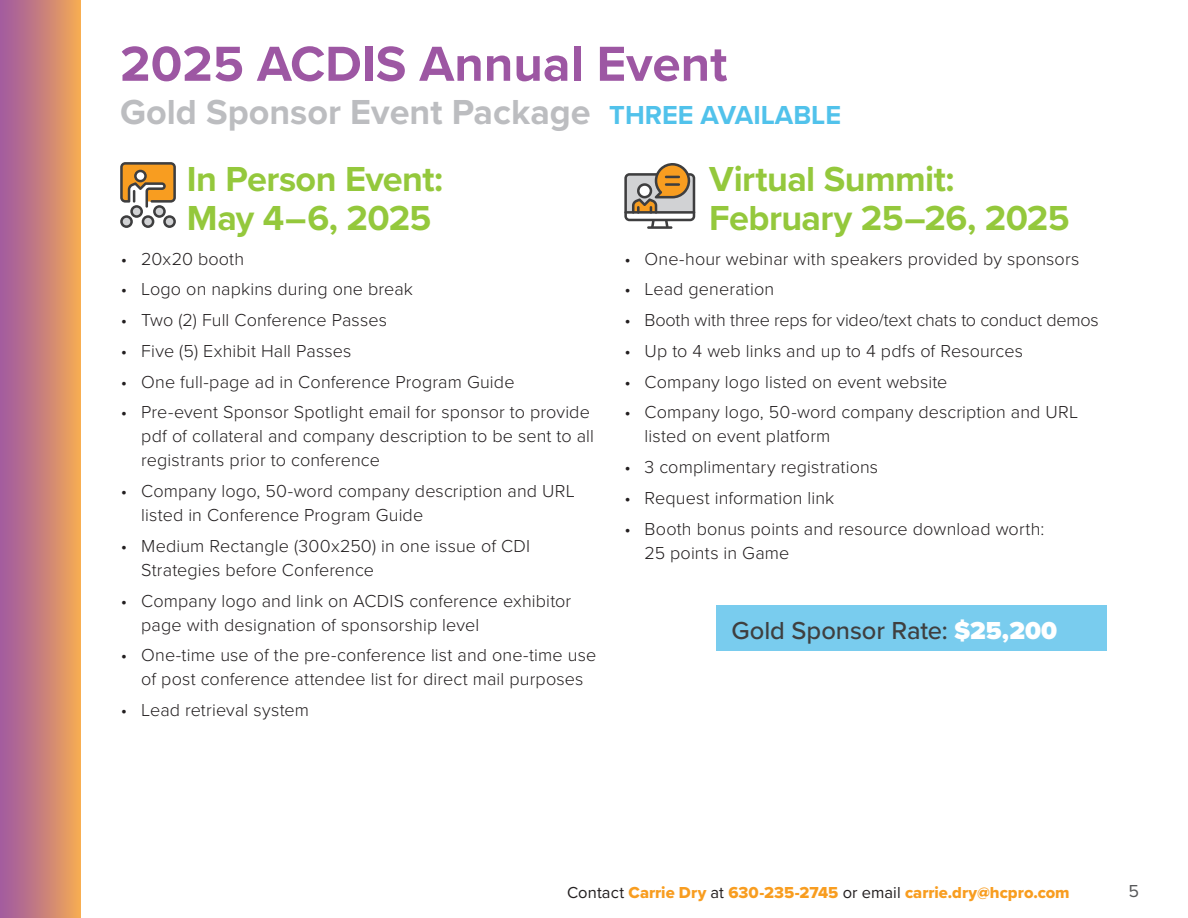
<style>
.page{position:relative;width:1188px;height:918px;background:#fff}
.page>*{position:absolute;margin:0;border:0;box-sizing:border-box;transform-origin:0 0}
.t1{font:700 51px "Proxima Nova";color:#9d57a3}
.t2{font:700 36px/39px "Proxima Nova";letter-spacing:-.015em;color:#94c83c}
.t3{font:700 36px "Proxima Nova";color:#bcbdc0}
.t4{font:500 25.5px "Proxima Nova";color:#3f3f3f}
.t5{font:300 18px/24px "Proxima Nova";letter-spacing:.005em;color:#231f20}
.t6{font:300 18px "Proxima Nova";letter-spacing:-.015em;color:#231f20}
.t7{font:18px "Proxima Nova";color:#57585a}
.t8{font:16.5px "Proxima Nova Extrabld";color:#f89d20}
.s1{font-size:27px;color:#51c2eb}
.s2{font-weight:900;color:#fff}
.s3{font-family:"Proxima Nova";color:#231f20}
</style>
<div class="page">
<div style="left:0;top:0;width:81px;height:918px;background:linear-gradient(to right,#9e57a3,#f3a955)"></div>
<svg style="left:120px;top:162px;width:56px;height:66px"></svg>
<div style="left:717px;top:606px;width:390px;height:45px;background:#79ccee"></div>
<hr style="left:647px;top:226px;width:25px;height:3px;background:#3e3e3f">
<svg style="left:624px;top:163px;width:71px;height:65px"></svg>
<p class="t1" style="left:120px;top:26px;width:609px">2025 ACDIS Annual Event</p>
<p class="t3" style="left:120px;top:85px;width:723px">Gold Sponsor Event Package <span class="s1">THREE AVAILABLE</span></p>
<p class="t2" style="left:187px;top:158px;width:258px">In Person Event:</p>
<p class="t2" style="left:187px;top:197px;width:246px">May 4–6, 2025</p>
<p class="t2" style="left:709px;top:159px;width:362px">Virtual Summit:<br>February 25–26, 2025</p>
<p class="t5" style="left:624px;top:246px;width:456px">• One-hour webinar with speakers provided by sponsors</p>
<p class="t5" style="left:624px;top:276px;width:151px">• Lead generation</p>
<p class="t6" style="left:624px;top:307px;width:476px">• Booth with three reps for video/text chats to conduct demos</p>
<p class="t5" style="left:624px;top:338px;width:400px">• Up to 4 web links and up to 4 pdfs of Resources</p>
<p class="t5" style="left:624px;top:369px;width:325px">• Company logo listed on event website</p>
<p class="t5" style="left:645px;top:399px;width:435px;text-indent:-20px">• Company logo, 50-word company description and URL listed on event platform</p>
<p class="t5" style="left:624px;top:454px;width:255px">• 3 complimentary registrations</p>
<p class="t5" style="left:624px;top:485px;width:212px">• Request information link</p>
<p class="t5" style="left:645px;top:516px;width:401px;text-indent:-20px">• Booth bonus points and resource download worth:<br>25 points in Game</p>
<p class="t5" style="left:121px;top:246px;width:125px">• 20x20 booth</p>
<p class="t5" style="left:121px;top:276px;width:294px">• Logo on napkins during one break</p>
<p class="t5" style="left:121px;top:307px;width:268px">• Two (2) Full Conference Passes</p>
<p class="t5" style="left:121px;top:338px;width:232px">• Five (5) Exhibit Hall Passes</p>
<p class="t5" style="left:121px;top:369px;width:395px">• One full-page ad in Conference Program Guide</p>
<p class="t5" style="left:141px;top:399px;width:454px;text-indent:-20px">• Pre-event Sponsor Spotlight email for sponsor to provide pdf of collateral and company description to be sent to all registrants prior to conference</p>
<p class="t5" style="left:141px;top:478px;width:435px;text-indent:-20px">• Company logo, 50-word company description and URL listed in Conference Program Guide</p>
<p class="t5" style="left:141px;top:533px;width:391px;text-indent:-20px">• Medium Rectangle (300x250) in one issue of CDI<br>Strategies before Conference</p>
<p class="t5" style="left:141px;top:588px;width:432px;text-indent:-20px">• Company logo and link on ACDIS conference exhibitor page with designation of sponsorship level</p>
<p class="t5" style="left:121px;top:642px;width:477px;text-align:center">• One-time use of the pre-conference list and one-time use of post conference attendee list for direct mail purposes</p>
<p class="t5" style="left:121px;top:697px;width:190px">• Lead retrieval system</p>
<p class="t4" style="left:731px;top:611px;width:327px">Gold Sponsor Rate: <span class="s2">$25,200</span></p>
<p class="t8" style="left:567px;top:880px;width:504px"><span class="s3">Contact</span> Carrie Dry <span class="s3">at</span> 630-235-2745 <span class="s3">or email</span> carrie.dry@hcpro.com</p>
<p class="t7" style="left:1129px;top:878px;width:12px">5</p>
</div>
